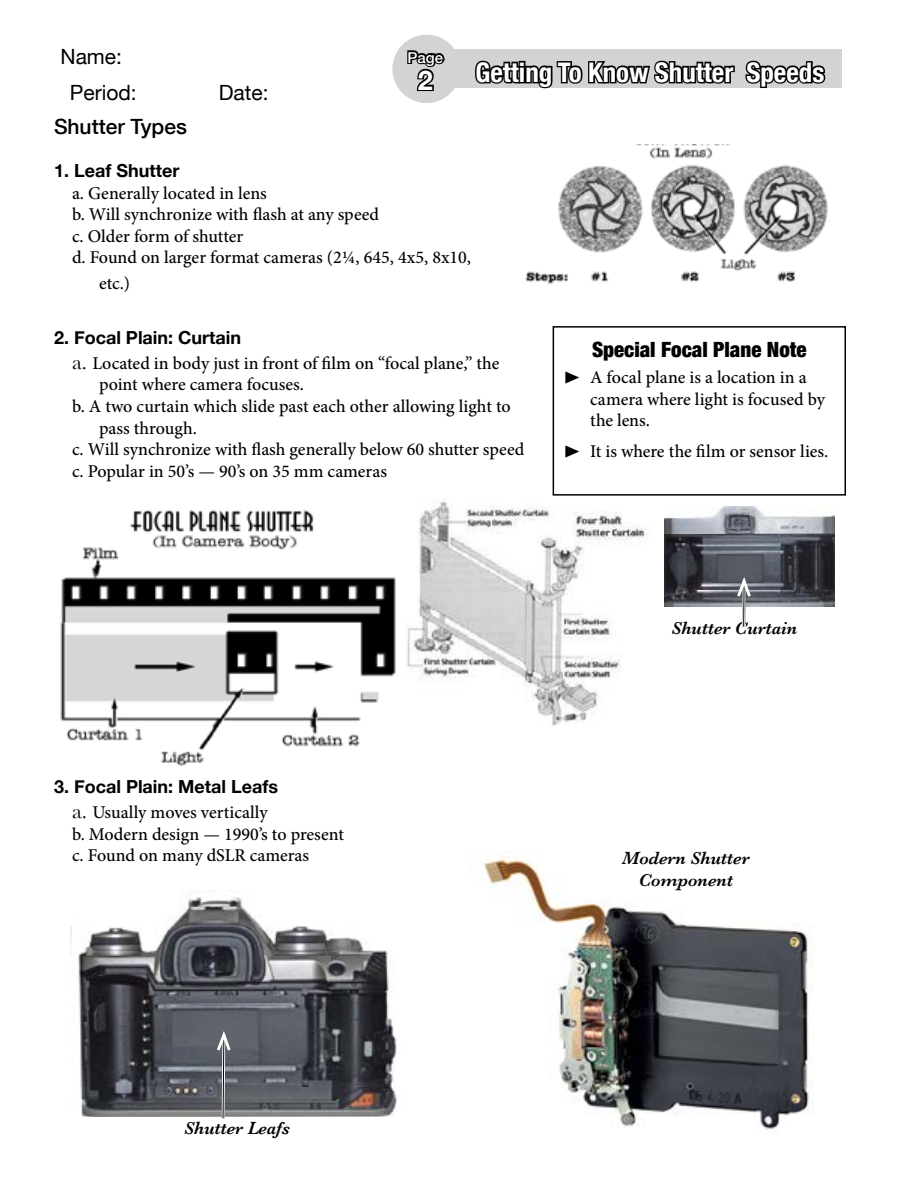
<style>
.page{position:relative;width:918px;height:1188px;background:#fff}
.page>*{position:absolute;margin:0;border:0;box-sizing:border-box;transform-origin:0 0}
.t1{font:700 condensed 27px "Helvetica Neue";color:#fff}
.t2{font:700 27px "Helvetica Neue";color:#fff}
.t3{font:900 condensed 21px "Helvetica Neue";color:#000}
.t4{font:21px/36px "Helvetica Neue";color:#000}
.t5{font:500 21px "Helvetica Neue";color:#000}
.t6{font:500 18px/21.6px "Minion Pro";color:#000}
.t7{font:700 18px "Helvetica Neue";color:#000}
.t8{font:italic 600 18px/21.6px "Baskerville";color:#000;text-align:center}
.t9{font:500 15px "Helvetica Neue";color:#fff}
.s1{font-family:"Baskerville";font-weight:400;font-size:21px}
.s2{font-family:"Zeal";font-weight:400}
</style>
<div class="page">
<div style="left:427px;top:50px;width:415px;height:38px;background:#d1d3d4"></div>
<svg style="left:473px;top:49px;width:263px;height:40px"></svg>
<svg style="left:745px;top:60px;width:81px;height:28px"></svg>
<div style="left:392px;top:35px;width:69px;height:68px;background:#d1d3d4;border-radius:50%"></div>
<svg style="left:407px;top:50px;width:38px;height:41px"></svg>
<img style="left:525px;top:144px;width:303px;height:140px">
<img style="left:60px;top:510px;width:336px;height:256px">
<img style="left:665px;top:507px;width:169px;height:100px">
<svg style="left:735px;top:572px;width:18px;height:55px"></svg>
<img style="left:71px;top:890px;width:327px;height:227px">
<svg style="left:214px;top:1026px;width:19px;height:93px;background:#75777d"></svg>
<img style="left:406px;top:501px;width:239px;height:225px">
<div style="left:553px;top:326px;width:293px;height:170px;border:2px solid #000"></div>
<img style="left:483px;top:856px;width:330px;height:273px">
<p class="t4" style="left:70px;top:37px;width:68px;text-indent:-9px">Name:<br>Period:</p>
<p class="t4" style="left:219px;top:73px;width:51px">Date:</p>
<p class="t9" style="left:408px;top:45px;width:37px">Page</p>
<h1 class="t2" style="left:418px;top:55px;width:17px">2</h1>
<h1 class="t1" style="left:475px;top:50px;width:351px">Getting To Know Shutter Speeds</h1>
<p class="t5" style="left:54px;top:110px;width:135px">Shutter Types</p>
<p class="t7" style="left:54px;top:154px;width:127px">1. Leaf Shutter</p>
<p class="t6" style="left:72px;top:182px;width:401px">a. Generally located in lens<br>b. Will synchronize with flash at any speed<br>c. Older form of shutter<br>d. Found on larger format cameras (2¼, 645, 4x5, 8x10,</p>
<p class="t6" style="left:99px;top:272px;width:33px">etc.)</p>
<p class="t7" style="left:54px;top:321px;width:189px">2. Focal Plain: Curtain</p>
<p class="t6" style="left:72px;top:352px;width:429px"><span class="s1">a.</span> Located in body just in front of film on “focal plane,” the</p>
<p class="t6" style="left:99px;top:374px;width:207px">point where camera focuses.</p>
<p class="t6" style="left:72px;top:396px;width:440px">b. A two curtain which slide past each other allowing light to</p>
<p class="t6" style="left:99px;top:417px;width:99px">pass through.</p>
<p class="t6" style="left:72px;top:439px;width:454px">c. Will synchronize with flash generally below 60 shutter speed</p>
<p class="t6" style="left:72px;top:460px;width:317px">c. Popular in 50’s — 90’s on 35 mm cameras</p>
<p class="t3" style="left:592px;top:332px;width:216px">Special Focal Plane Note</p>
<p class="t6" style="left:590px;top:367px;width:236px;text-indent:-27px"><span class="s2">®</span> A focal plane is a location in a camera where light is focused by the lens.</p>
<p class="t6" style="left:563px;top:440px;width:267px"><span class="s2">®</span> It is where the film or sensor lies.</p>
<p class="t8" style="left:671px;top:617px;width:127px">Shutter Curtain</p>
<p class="t7" style="left:54px;top:770px;width:226px">3. Focal Plain: Metal Leafs</p>
<p class="t6" style="left:72px;top:802px;width:273px"><span class="s1">a.</span> Usually moves vertically<br>b. Modern design — 1990’s to present c. Found on many dSLR cameras</p>
<p class="t8" style="left:622px;top:847px;width:129px">Modern Shutter<br>Component</p>
<p class="t8" style="left:184px;top:1117px;width:107px">Shutter Leafs</p>
</div>
